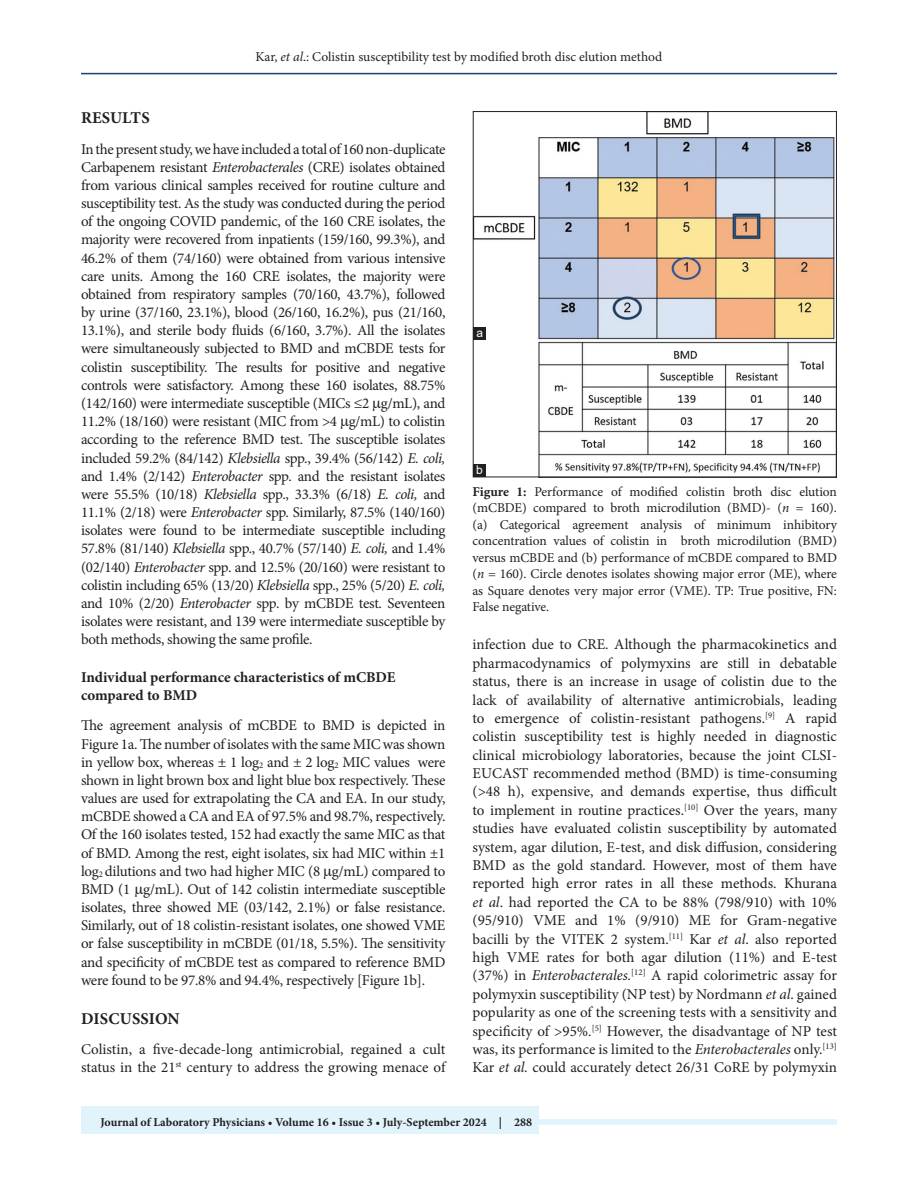
<style>
.page{position:relative;width:918px;height:1188px;background:#fff}
.page>*{position:absolute;margin:0;border:0;box-sizing:border-box;transform-origin:0 0}
.t1{font:700 16.5px "Minion Pro";letter-spacing:.01em;color:#231f20}
.TX{font:15px/18.1px "Minion Pro";letter-spacing:-.015em;color:#231f20;text-align:justify}
.t2{font:700 15px/18.1px "Minion Pro";color:#231f20}
.FGC{font:13.5px/16.5px "Minion Pro";letter-spacing:-.005em;color:#231f20;text-align:justify}
.t3{font:700 12px "Minion Pro";color:#231f20}
.LABEL{font:12px "Arial";color:#fff}
.s1{font-style:italic}
.s2{font-weight:700}
</style>
<div class="page">
<hr style="left:81px;top:73px;width:756px;height:1px;background:#164077">
<div style="left:81px;top:1119px;width:756px;height:6px;background:#e1f4fc"></div>
<div style="left:81px;top:1106px;width:457px;height:28px;background:#e1f4fc"></div>
<img style="left:475px;top:113px;width:360px;height:362px">
<div style="left:473px;top:111px;width:364px;height:366px;border:1px solid #231f20"></div>
<div style="left:473px;top:327px;width:13px;height:13px;background:#231f20"></div>
<div style="left:473px;top:464px;width:13px;height:13px;background:#231f20"></div>
<p class="FGC" style="left:256px;top:48px;width:408px">Kar, <span class="s1">et al</span>.: Colistin susceptibility test by modified broth disc elution method</p>
<h1 class="t1" style="left:81px;top:106px;width:70px">RESULTS</h1>
<p class="TX" style="left:81px;top:140px;width:366px">Inthepresentstudy,wehave includeda totalof160non-duplicate Carbapenem resistant <span class="s1">Enterobacterales</span> (CRE) isolates obtained from various clinical samples received for routine culture and susceptibility test. As the study was conducted during the period of the ongoing COVID pandemic, of the 160 CRE isolates, the majority were recovered from inpatients (159/160, 99.3%), and 46.2% of them (74/160) were obtained from various intensive care units. Among the 160 CRE isolates, the majority were obtained from respiratory samples (70/160, 43.7%), followed by urine (37/160, 23.1%), blood (26/160, 16.2%), pus (21/160, 13.1%), and sterile body fluids (6/160, 3.7%). All the isolates were simultaneously subjected to BMD and mCBDE tests for colistin susceptibility. The results for positive and negative controls were satisfactory. Among these 160 isolates, 88.75% (142/160) were intermediate susceptible (MICs ≤2 g/mL), and 11.2% (18/160) were resistant (MIC from &gt;4 g/mL) to colistin according to the reference BMD test. The susceptible isolates included 59.2% (84/142) <span class="s1">Klebsiella</span> spp., 39.4% (56/142) <span class="s1">E. coli, </span>and 1.4% (2/142) <span class="s1">Enterobacter</span> spp. and the resistant isolates were 55.5% (10/18) <span class="s1">Klebsiella</span> spp., 33.3% (6/18) <span class="s1">E. coli,</span> and 11.1% (2/18) were <span class="s1">Enterobacter</span> spp. Similarly, 87.5% (140/160) isolates were found to be intermediate susceptible including 57.8% (81/140) <span class="s1">Klebsiella</span> spp., 40.7% (57/140) <span class="s1">E. coli,</span> and 1.4% (02/140) <span class="s1">Enterobacter</span> spp. and 12.5% (20/160) were resistant to colistin including 65% (13/20) <span class="s1">Klebsiella</span> spp., 25% (5/20) <span class="s1">E. coli, </span>and 10% (2/20) <span class="s1">Enterobacter</span> spp. by mCBDE test. Seventeen isolates were resistant, and 139 were intermediate susceptible by both methods, showing the same profile.</p>
<h2 class="t2" style="left:81px;top:668px;width:316px">Individual performance characteristics of mCBDE compared to BMD</h2>
<p class="TX" style="left:81px;top:717px;width:366px">The agreement analysis of mCBDE to BMD is depicted in Figure 1a. The number of isolates with the same MIC was shown in yellow box, whereas ± 1 log<sub>2</sub> and ± 2 log<sub>2</sub> MIC values were shown in light brown box and light blue box respectively. These values are used for extrapolating the CA and EA. In our study, mCBDE showed a CA and EA of 97.5% and 98.7%, respectively.<br>Of the 160 isolates tested, 152 had exactly the same MIC as that of BMD. Among the rest, eight isolates, six had MIC within ±1 log<sub>2</sub> dilutions and two had higher MIC (8 g/mL) compared to BMD (1 g/mL). Out of 142 colistin intermediate susceptible isolates, three showed ME (03/142, 2.1%) or false resistance.<br>Similarly, out of 18 colistin-resistant isolates, one showed VME or false susceptibility in mCBDE (01/18, 5.5%). The sensitivity and specificity of mCBDE test as compared to reference BMD were found to be 97.8% and 94.4%, respectively [Figure 1b].</p>
<h1 class="t1" style="left:81px;top:1007px;width:100px">DISCUSSION</h1>
<p class="TX" style="left:81px;top:1040px;width:367px">Colistin, a five-decade-long antimicrobial, regained a cult status in the 21<sup>st</sup> century to address the growing menace of</p>
<p class="LABEL" style="left:476px;top:324px;width:8px">a</p>
<p class="LABEL" style="left:476px;top:461px;width:8px">b</p>
<p class="FGC" style="left:472px;top:483px;width:366px"><span class="s2">Figure 1:</span> Performance of modified colistin broth disc elution (mCBDE) compared to broth microdilution (BMD)- (<span class="s1">n</span> = 160). (a) Categorical agreement analysis of minimum inhibitory concentration values of colistin in broth microdilution (BMD) versus mCBDE and (b) performance of mCBDE compared to BMD (<span class="s1">n</span> = 160). Circle denotes isolates showing major error (ME), where as Square denotes very major error (VME). TP: True positive, FN:<br>False negative.</p>
<p class="TX" style="left:472px;top:635px;width:366px">infection due to CRE. Although the pharmacokinetics and pharmacodynamics of polymyxins are still in debatable status, there is an increase in usage of colistin due to the lack of availability of alternative antimicrobials, leading to emergence of colistin-resistant pathogens.<sup>[9]</sup> A rapid colistin susceptibility test is highly needed in diagnostic clinical microbiology laboratories, because the joint CLSI-EUCAST recommended method (BMD) is time-consuming (&gt;48 h), expensive, and demands expertise, thus difficult to implement in routine practices.<sup>[10]</sup> Over the years, many studies have evaluated colistin susceptibility by automated system, agar dilution, E-test, and disk diffusion, considering BMD as the gold standard. However, most of them have reported high error rates in all these methods. Khurana <span class="s1">et al</span>. had reported the CA to be 88% (798/910) with 10% (95/910) VME and 1% (9/910) ME for Gram-negative bacilli by the VITEK 2 system.<sup>[11]</sup> Kar <span class="s1">et al</span>. also reported high VME rates for both agar dilution (11%) and E-test (37%) in <span class="s1">Enterobacterales.</span><sup>[12]</sup> A rapid colorimetric assay for polymyxin susceptibility (NP test) by Nordmann <span class="s1">et al</span>. gained popularity as one of the screening tests with a sensitivity and specificity of &gt;95%.<sup>[5]</sup> However, the disadvantage of NP test was, its performance is limited to the <span class="s1">Enterobacterales</span> only.<sup>[13] </sup>Kar <span class="s1">et al.</span> could accurately detect 26/31 CoRE by polymyxin</p>
<p class="t3" style="left:100px;top:1113px;width:433px">Journal of Laboratory Physicians • Volume 16 • Issue 3 • July-September 2024 | 288</p>
</div>
